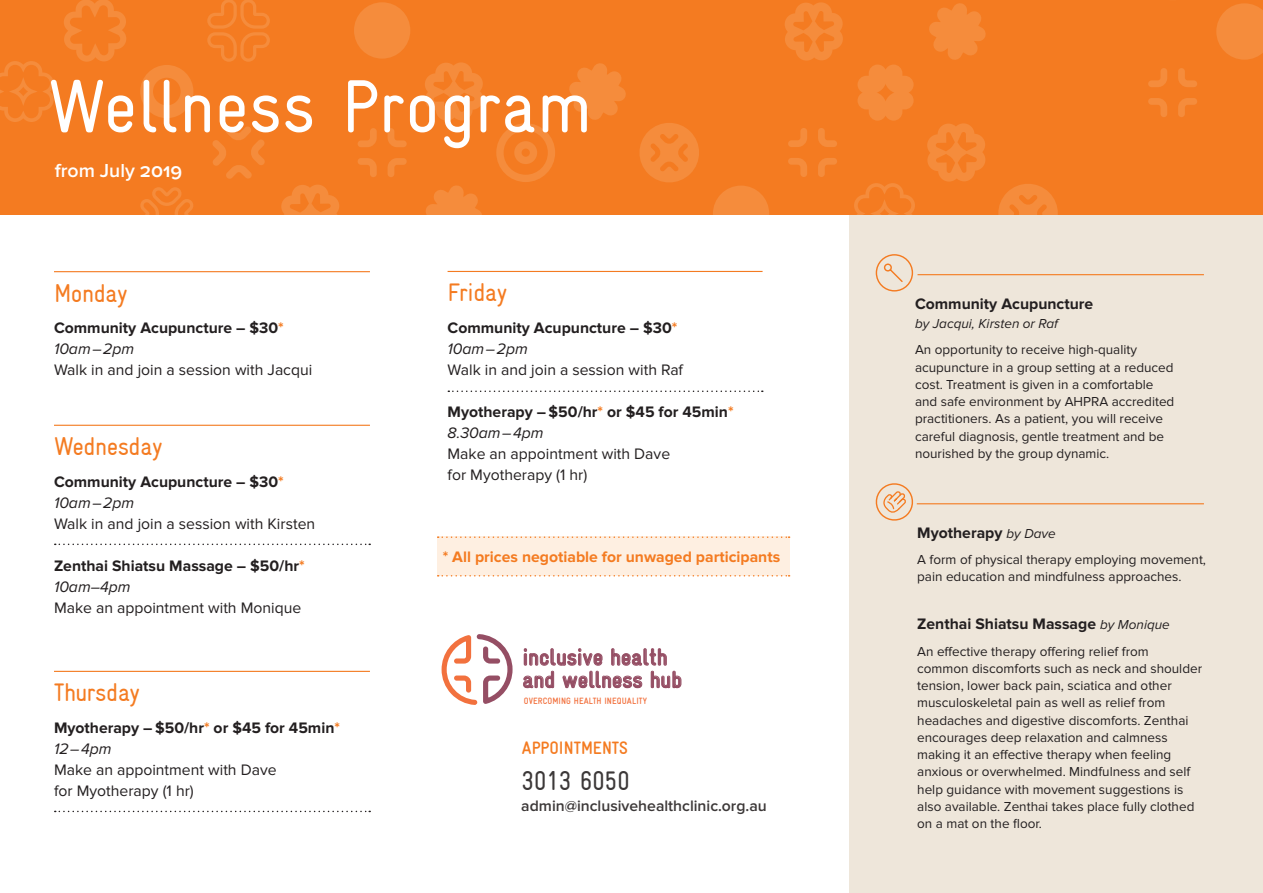
<style>
.page{position:relative;width:1263px;height:893px;background:#fff}
.page>*{position:absolute;margin:0;border:0;box-sizing:border-box;transform-origin:0 0}
.t1{font:condensed 75px "Gravur";color:#fff}
.t2{font:condensed 27px "Gravur";letter-spacing:-.02em;color:#3c3838}
.t3{font:condensed 25.5px "Gravur";letter-spacing:-.02em;color:#f47b21}
.t4{font:700 condensed 23.55px/22.5px "Gravur";color:#954e64}
.t5{font:600 19.5px "Proxima Nova";color:#fff}
.t6{font:700 condensed 18px "Gravur";color:#f47b21}
.t7{font:15.75px/21px "Proxima Nova";color:#231f20}
.t8{font:700 15.75px/21px "Proxima Nova";color:#231f20}
.t9{font:700 15.75px "Proxima Nova";color:#f47b21}
.t10{font:600 15.75px "Proxima Nova";color:#3c3838}
.t11{font:13.5px/17.2px "Proxima Nova";color:#231f20}
.t12{font:italic 13.5px "Proxima Nova";color:#231f20}
.t13{font:700 condensed 9.15px "Gravur";letter-spacing:.01em;color:#f2713e}
.s1{font-weight:700}
.s2{font-weight:700;color:#f47b21}
.s3{font-style:italic}
.s4{color:#f47b21}
.s5{font-weight:400;font-style:italic}
.s6{font-weight:400}
.s7{font-weight:400;font-style:italic;font-size:13.5px}
</style>
<div class="page">
<div style="left:849px;top:0;width:414px;height:893px;background:#eee6da"></div>
<div style="left:437px;top:536px;width:352px;height:40px;background:#feefe1"></div>
<hr style="left:54px;top:425px;width:316px;height:1px;background:#f47b21">
<svg style="left:55px;top:544px;width:315px;height:1px"></svg>
<hr style="left:54px;top:671px;width:316px;height:1px;background:#f47b21">
<svg style="left:55px;top:811px;width:315px;height:1px"></svg>
<hr style="left:54px;top:271px;width:316px;height:1px;background:#f47b21">
<hr style="left:448px;top:271px;width:314px;height:1px;background:#f47b21">
<svg style="left:448px;top:390px;width:315px;height:2px"></svg>
<hr style="left:917px;top:274px;width:287px;height:1px;background:#f47b21">
<hr style="left:917px;top:503px;width:287px;height:1px;background:#f47b21">
<svg style="left:875px;top:483px;width:39px;height:38px"></svg>
<svg style="left:875px;top:254px;width:39px;height:38px"></svg>
<svg style="left:438px;top:536px;width:352px;height:2px"></svg>
<svg style="left:438px;top:575px;width:352px;height:1px"></svg>
<div style="left:0;top:0;width:1263px;height:214px;background:#f47b21"></div>
<svg style="left:64px;top:0;width:62px;height:62px"></svg>
<svg style="left:207px;top:0;width:63px;height:62px"></svg>
<div style="left:354px;top:2px;width:56px;height:57px;background:#f58c3c;border-radius:50%"></div>
<svg style="left:569px;top:63px;width:57px;height:57px"></svg>
<svg style="left:425px;top:62px;width:58px;height:59px"></svg>
<svg style="left:140px;top:65px;width:53px;height:53px"></svg>
<svg style="left:0;top:61px;width:54px;height:61px"></svg>
<svg style="left:212px;top:126px;width:53px;height:53px"></svg>
<svg style="left:358px;top:128px;width:19px;height:19px"></svg>
<svg style="left:358px;top:158px;width:19px;height:19px"></svg>
<svg style="left:388px;top:158px;width:19px;height:19px"></svg>
<svg style="left:388px;top:128px;width:19px;height:19px"></svg>
<svg style="left:496px;top:123px;width:59px;height:59px"></svg>
<svg style="left:639px;top:123px;width:60px;height:59px"></svg>
<svg style="left:713px;top:186px;width:56px;height:28px"></svg>
<svg style="left:1216px;top:3px;width:47px;height:57px"></svg>
<svg style="left:426px;top:185px;width:56px;height:29px"></svg>
<svg style="left:929px;top:3px;width:57px;height:57px"></svg>
<svg style="left:281px;top:185px;width:58px;height:29px"></svg>
<svg style="left:785px;top:2px;width:58px;height:59px"></svg>
<svg style="left:140px;top:187px;width:53px;height:27px"></svg>
<svg style="left:857px;top:65px;width:57px;height:56px"></svg>
<svg style="left:1148px;top:68px;width:19px;height:19px"></svg>
<svg style="left:1148px;top:98px;width:19px;height:19px"></svg>
<svg style="left:1178px;top:98px;width:19px;height:19px"></svg>
<svg style="left:1178px;top:68px;width:19px;height:19px"></svg>
<svg style="left:854px;top:183px;width:61px;height:31px"></svg>
<svg style="left:998px;top:184px;width:60px;height:30px"></svg>
<svg style="left:927px;top:123px;width:58px;height:59px"></svg>
<svg style="left:818px;top:158px;width:19px;height:19px"></svg>
<svg style="left:818px;top:128px;width:19px;height:19px"></svg>
<svg style="left:788px;top:128px;width:19px;height:19px"></svg>
<svg style="left:788px;top:158px;width:19px;height:19px"></svg>
<svg style="left:524px;top:649px;width:78px;height:16px"></svg>
<svg style="left:612px;top:649px;width:54px;height:16px"></svg>
<svg style="left:523px;top:671px;width:31px;height:17px"></svg>
<svg style="left:563px;top:671px;width:79px;height:17px"></svg>
<svg style="left:651px;top:671px;width:30px;height:17px"></svg>
<svg style="left:442px;top:634px;width:70px;height:71px"></svg>
<p class="t1" style="left:48px;top:64px;width:545px">Wellness Program</p>
<p class="t5" style="left:55px;top:159px;width:129px">from July 2019</p>
<p class="t3" style="left:54px;top:278px;width:75px">Monday</p>
<p class="t7" style="left:54px;top:317px;width:260px"><span class="s1">Community Acupuncture – $30</span><span class="s2">*<br></span><span class="s3">10am–2pm<br></span>Walk in and join a session with Jacqui</p>
<p class="t3" style="left:54px;top:432px;width:110px">Wednesday</p>
<p class="t7" style="left:54px;top:471px;width:263px"><span class="s1">Community Acupuncture – $30</span><span class="s2">*<br></span><span class="s3">10am–2pm<br></span>Walk in and join a session with Kirsten</p>
<p class="t8" style="left:54px;top:555px;width:252px">Zenthai Shiatsu Massage – $50/hr<span class="s4">*<br></span><span class="s5">10am–4pm<br></span><span class="s6">Make an appointment with Monique</span></p>
<p class="t3" style="left:54px;top:678px;width:88px">Thursday</p>
<p class="t7" style="left:54px;top:717px;width:287px"><span class="s1">Myotherapy – $50/hr</span><span class="s2">*</span> <span class="s1">or $45 for 45min</span><span class="s2">*<br></span><span class="s3">12–4pm<br></span>Make an appointment with Dave<br>for Myotherapy (1 hr)</p>
<p class="t3" style="left:448px;top:278px;width:61px">Friday</p>
<p class="t7" style="left:448px;top:317px;width:237px"><span class="s1">Community Acupuncture – $30</span><span class="s2">*<br></span><span class="s3">10am–2pm<br></span>Walk in and join a session with Raf</p>
<p class="t7" style="left:448px;top:401px;width:287px"><span class="s1">Myotherapy – $50/hr</span><span class="s2">*</span> <span class="s1">or $45 for 45min</span><span class="s2">*<br></span><span class="s3">8.30am–4pm<br></span>Make an appointment with Dave<br>for Myotherapy (1 hr)</p>
<p class="t9" style="left:443px;top:547px;width:339px">* All prices negotiable for unwaged participants</p>
<p class="t4" style="left:523px;top:646px;width:161px">inclusive health and wellness hub</p>
<p class="t13" style="left:524px;top:696px;width:125px">OVERCOMING HEALTH INEQUALITY</p>
<p class="t6" style="left:522px;top:737px;width:108px">APPOINTMENTS</p>
<p class="t2" style="left:521px;top:765px;width:110px">3013 6050</p>
<p class="t10" style="left:521px;top:796px;width:247px">admin@inclusivehealthclinic.org.au</p>
<p class="t8" style="left:915px;top:293px;width:180px">Community Acupuncture</p>
<p class="t12" style="left:915px;top:316px;width:145px">by Jacqui, Kirsten or Raf</p>
<p class="t11" style="left:915px;top:341px;width:261px">An opportunity to receive high-quality acupuncture in a group setting at a reduced cost. Treatment is given in a comfortable and safe environment by AHPRA accredited practitioners. As a patient, you will receive careful diagnosis, gentle treatment and be nourished by the group dynamic.</p>
<p class="t8" style="left:917px;top:522px;width:140px">Myotherapy <span class="s7">by Dave</span></p>
<p class="t11" style="left:917px;top:551px;width:290px">A form of physical therapy employing movement, pain education and mindfulness approaches.</p>
<p class="t8" style="left:917px;top:614px;width:254px">Zenthai Shiatsu Massage <span class="s7">by Monique</span></p>
<p class="t11" style="left:917px;top:643px;width:286px">An effective therapy offering relief from common discomforts such as neck and shoulder tension, lower back pain, sciatica and other musculoskeletal pain as well as relief from headaches and digestive discomforts. Zenthai encourages deep relaxation and calmness making it an effective therapy when feeling anxious or overwhelmed. Mindfulness and self help guidance with movement suggestions is also available. Zenthai takes place fully clothed on a mat on the floor.</p>
</div>
